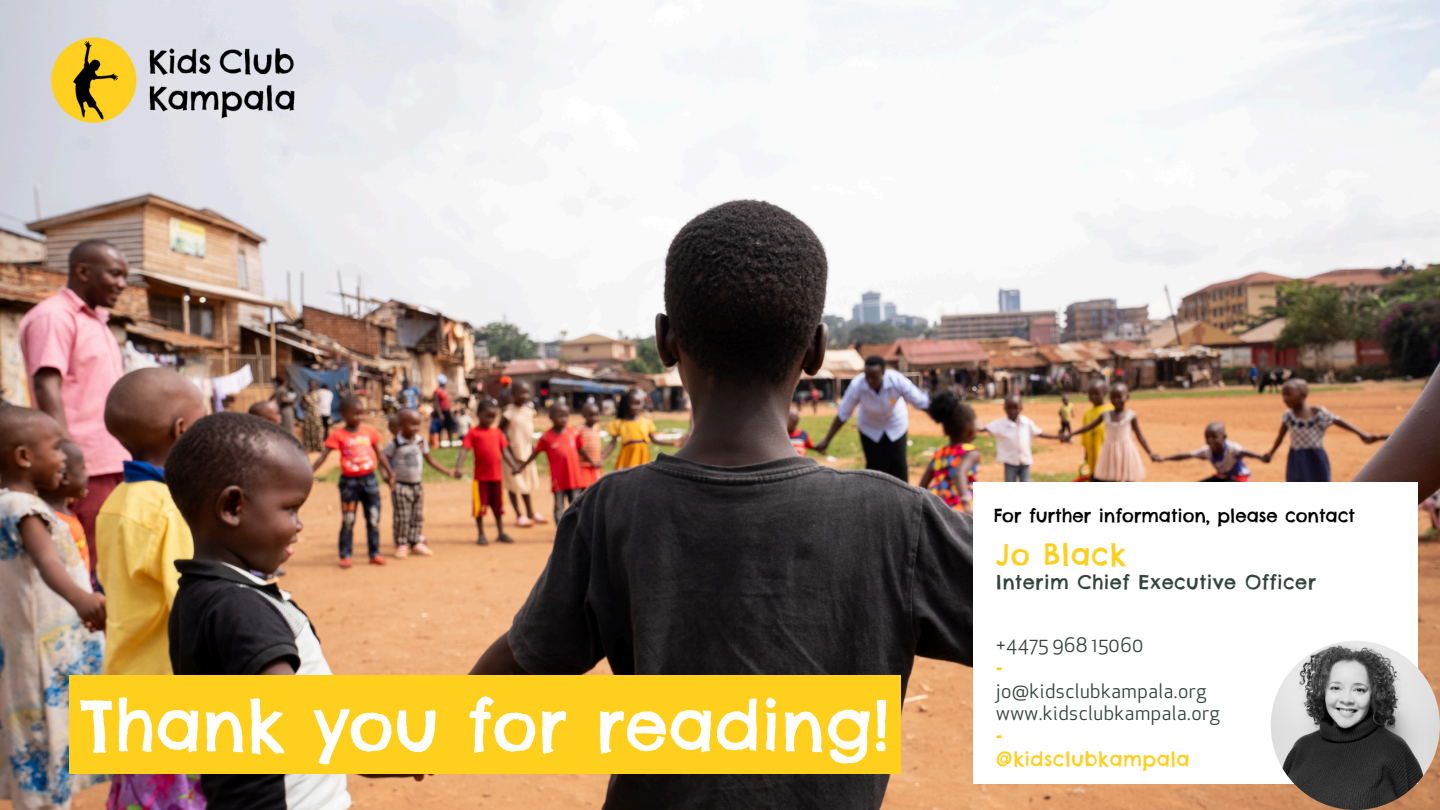
<style>
.page{position:relative;width:1440px;height:810px;background:#fff}
.page>*{position:absolute;margin:0;border:0;box-sizing:border-box;transform-origin:0 0}
.t1{font:69px "Chelsea Market";color:#fff}
.t2{font:29.3px "Chelsea Market";letter-spacing:.025em;color:#ffcf1e}
.t3{font:19.5px "Apex New";letter-spacing:.025em;color:#33443c}
.t4{font:19.5px "Chelsea Market";letter-spacing:.025em;color:#ffd01f}
.t5{font:700 19.5px "Apex New";color:#ffcf1e}
.t6{font:19.3px "Chelsea Market";letter-spacing:.025em;color:#33443c}
.t7{font:18px "Chelsea Market";color:#000}
</style>
<div class="page">
<img style="left:0;top:0;width:1440px;height:810px">
<img style="left:44px;top:25px;width:265px;height:111px">
<div style="left:973px;top:483px;width:445px;height:301px;background:#fff"></div>
<img style="left:1271px;top:641px;width:169px;height:169px;border-radius:50%">
<div style="left:70px;top:676px;width:831px;height:98px;background:#ffcf1e"></div>
<p class="t1" style="left:81px;top:681px;width:810px">Thank you for reading!</p>
<p class="t7" style="left:994px;top:504px;width:363px">For further information, please contact</p>
<p class="t2" style="left:996px;top:535px;width:131px">Jo Black</p>
<p class="t6" style="left:996px;top:570px;width:321px">Interim Chief Executive Officer</p>
<h1 class="t3" style="left:996px;top:637px;width:149px">+4475 968 15060</h1>
<p class="t5" style="left:996px;top:660px;width:8px">-</p>
<p class="t3" style="left:996px;top:683px;width:212px">jo@kidsclubkampala.org</p>
<p class="t3" style="left:996px;top:706px;width:225px">www.kidsclubkampala.org</p>
<p class="t5" style="left:996px;top:728px;width:8px">-</p>
<p class="t4" style="left:996px;top:746px;width:195px">@kidsclubkampala</p>
</div>
